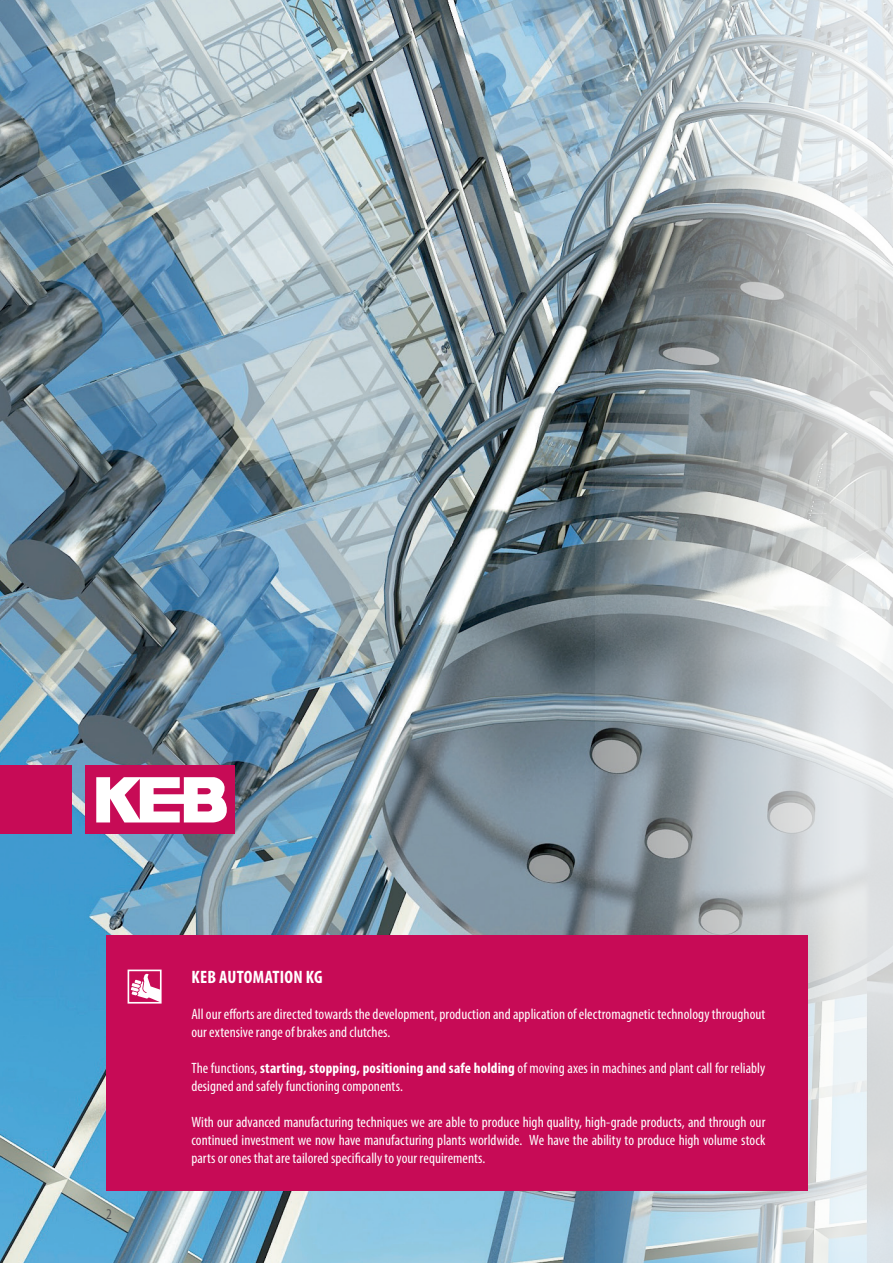
<style>
.page{position:relative;width:893px;height:1263px;background:#fff}
.page>*{position:absolute;margin:0;border:0;box-sizing:border-box;transform-origin:0 0}
.t1{font:700 condensed 18px "Myriad Pro";letter-spacing:.01em;color:#fff}
.t2{font:condensed 15px/18px "Myriad Pro";letter-spacing:.005em;color:#fff}
.t3{font:condensed 15px "Myriad Pro";color:#57585a}
.s1{font-weight:700}
</style>
<div class="page">
<img style="left:0;top:0;width:595px;height:1263px">
<svg style="left:595px;top:0;width:298px;height:1263px"></svg>
<div style="left:106px;top:935px;width:702px;height:256px;background:#c70b56"></div>
<div style="left:0;top:765px;width:71px;height:68px;background:#c70b56"></div>
<div style="left:85px;top:765px;width:150px;height:68px;background:#c70b56"></div>
<svg style="left:96px;top:777px;width:131px;height:45px"></svg>
<div style="left:128px;top:969px;width:34px;height:34px;background:#c70b56;border:2px solid #fff"></div>
<svg style="left:131px;top:973px;width:30px;height:29px"></svg>
<p class="t3" style="left:106px;top:1205px;width:7px">2</p>
<p class="t1" style="left:192px;top:966px;width:133px">KEB AUTOMATION KG</p>
<p class="t2" style="left:191px;top:1005px;width:576px">All our efforts are directed towards the development, production and application of electromagnetic technology throughout our extensive range of brakes and clutches.</p>
<p class="t2" style="left:191px;top:1059px;width:575px">The functions, <span class="s1">starting, stopping, positioning and safe holding</span> of moving axes in machines and plant call for reliably designed and safely functioning components.</p>
<p class="t2" style="left:191px;top:1113px;width:575px;text-align:justify">With our advanced manufacturing techniques we are able to produce high quality, high-grade products, and through our continued investment we now have manufacturing plants worldwide. We have the ability to produce high volume stock parts or ones that are tailored specifically to your requirements.</p>
</div>
